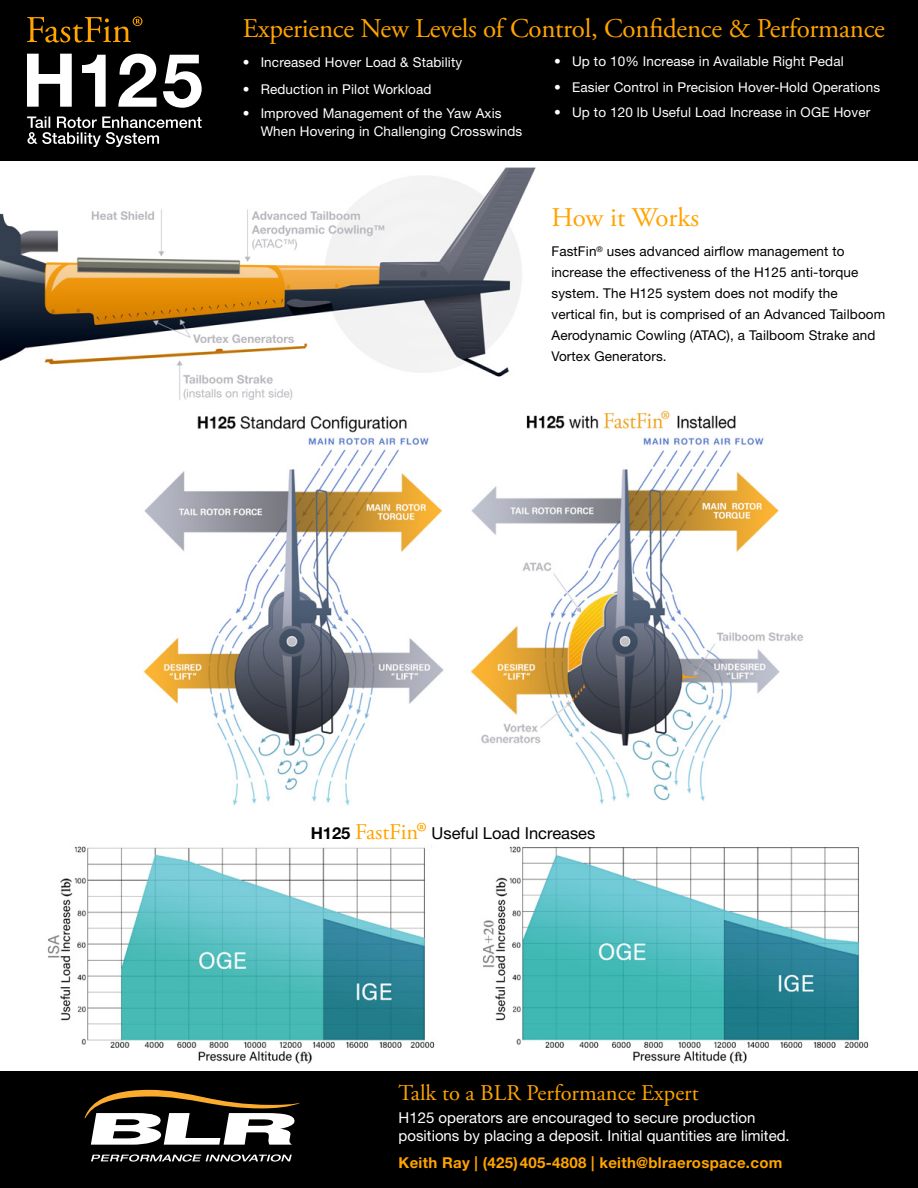
<style>
.page{position:relative;width:918px;height:1188px;background:#fff}
.page>*{position:absolute;margin:0;border:0;box-sizing:border-box;transform-origin:0 0}
.t1{font:27px "Adobe Garamond Pro";letter-spacing:-.01em;color:#ffa400}
.t2{font:22.5px "Adobe Garamond Pro";color:#ffa400}
.t3{font:16.5px "Helvetica Neue LT Pro";color:#000}
.t4{font:15px/18px "Helvetica Neue LT Pro";color:#fff}
.t5{font:700 15px "Helvetica Neue LT Pro";letter-spacing:.02em;color:#ffa400}
.t6{font:13.5px/18px "Helvetica Neue LT Pro";letter-spacing:.01em;color:#fff}
.t7{font:13.5px/21px "Helvetica Neue LT Pro";letter-spacing:.01em;color:#000}
.s1{font-weight:700}
.s2{font-family:"Adobe Garamond Pro";font-size:22.5px;color:#ffa400}
.s3{font-family:"Adobe Garamond Pro";font-size:34.5px;color:#ffa400}
</style>
<div class="page">
<div style="left:0;top:0;width:918px;height:161px;background:#000"></div>
<div style="left:0;top:1071px;width:918px;height:117px;background:#000"></div>
<svg style="left:27px;top:117px;width:175px;height:30px"></svg>
<svg style="left:85px;top:1090px;width:216px;height:55px"></svg>
<svg style="left:91px;top:1154px;width:201px;height:8px"></svg>
<svg style="left:27px;top:54px;width:175px;height:54px"></svg>
<svg style="left:27px;top:17px;width:115px;height:26px"></svg>
<img style="left:47px;top:846px;width:388px;height:218px">
<img style="left:482px;top:846px;width:387px;height:218px">
<img style="left:143px;top:410px;width:661px;height:396px">
<img style="left:0;top:167px;width:536px;height:233px">
<h1 class="t1" style="left:243px;top:12px;width:644px">Experience New Levels of Control, Confidence &amp; Performance</h1>
<p class="t6" style="left:243px;top:53px;width:221px">• Increased Hover Load &amp; Stability</p>
<p class="t6" style="left:243px;top:80px;width:190px">• Reduction in Pilot Workload</p>
<p class="t6" style="left:261px;top:104px;width:263px;text-indent:-18px">• Improved Management of the Yaw Axis<br>When Hovering in Challenging Crosswinds</p>
<p class="t6" style="left:554px;top:52px;width:291px">• Up to 10% Increase in Available Right Pedal</p>
<p class="t6" style="left:554px;top:78px;width:327px">• Easier Control in Precision Hover-Hold Operations</p>
<p class="t6" style="left:554px;top:104px;width:318px">• Up to 120 lb Useful Load Increase in OGE Hover</p>
<h1 class="t1" style="left:551px;top:202px;width:149px">How it Works</h1>
<p class="t7" style="left:551px;top:241px;width:335px">FastFin<sup>®</sup> uses advanced airflow management to increase the effectiveness of the H125 anti-torque system. The H125 system does not modify the<br>vertical fin, but is comprised of an Advanced Tailboom Aerodynamic Cowling (ATAC), a Tailboom Strake and Vortex Generators.</p>
<p class="t3" style="left:311px;top:823px;width:286px"><span class="s1">H125</span> <span class="s2">FastFin</span><span class="s3">®</span> Useful Load Increases</p>
<h2 class="t2" style="left:399px;top:1080px;width:302px">Talk to a BLR Performance Expert</h2>
<p class="t4" style="left:399px;top:1108px;width:393px">H125 operators are encouraged to secure production positions by placing a deposit. Initial quantities are limited.</p>
<p class="t5" style="left:399px;top:1153px;width:385px">Keith Ray | (425)405-4808 | keith@blraerospace.com</p>
</div>
